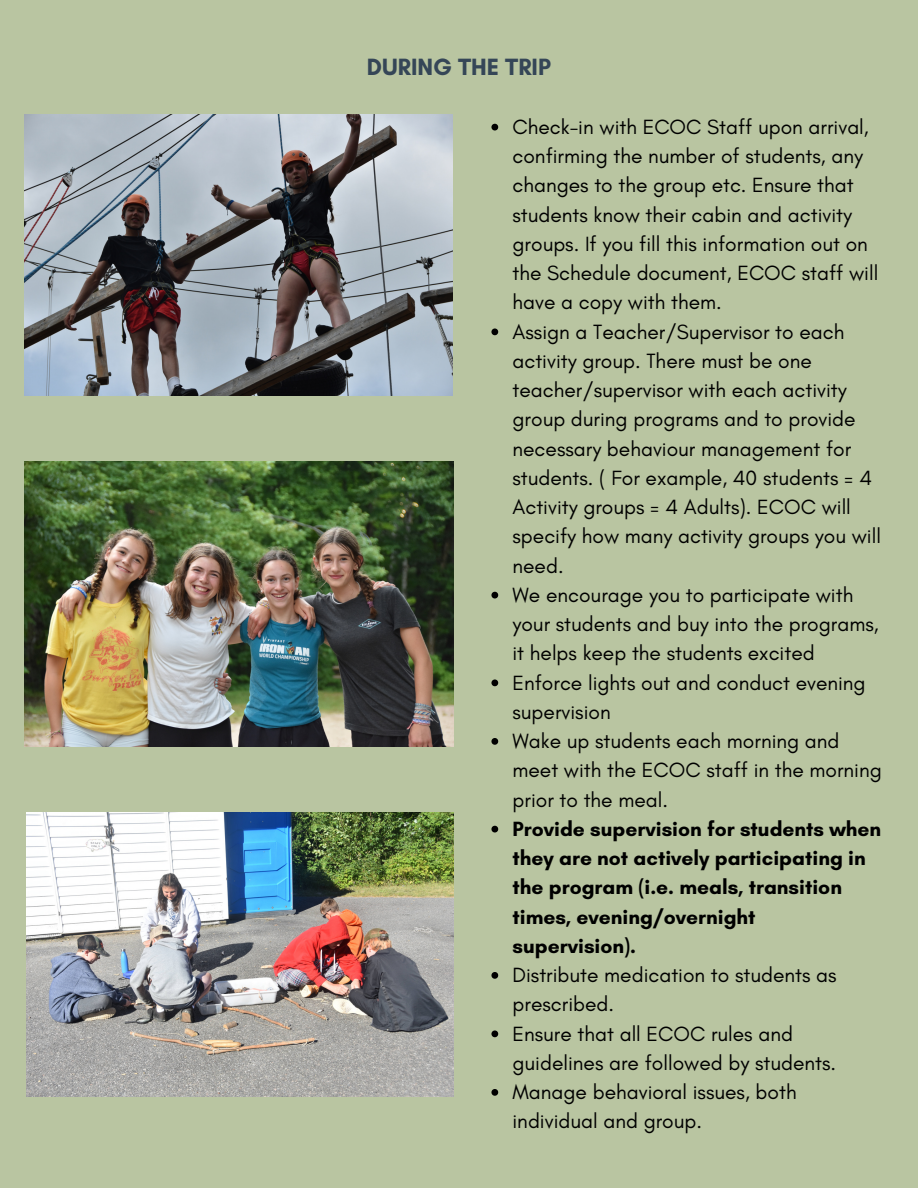
<style>
.page{position:relative;width:918px;height:1188px;background:#b9c5a1}
.page>*{position:absolute;margin:0;border:0;box-sizing:border-box;transform-origin:0 0}
.t1{font:700 24px "Glacial Indifference";color:#354657}
.t2{font:21px/29.2px "Glacial Indifference";color:#000}
.t3{font:700 21px/29.2px "Glacial Indifference";color:#000}
</style>
<div class="page">
<img style="left:27px;top:812px;width:426px;height:285px">
<img style="left:25px;top:115px;width:427px;height:281px">
<img style="left:25px;top:461px;width:428px;height:286px">
<svg style="left:491px;top:124px;width:7px;height:6px"></svg>
<svg style="left:491px;top:328px;width:7px;height:7px"></svg>
<svg style="left:491px;top:592px;width:7px;height:6px"></svg>
<svg style="left:491px;top:679px;width:7px;height:7px"></svg>
<svg style="left:491px;top:738px;width:7px;height:7px"></svg>
<svg style="left:491px;top:826px;width:7px;height:6px"></svg>
<svg style="left:491px;top:972px;width:7px;height:7px"></svg>
<svg style="left:491px;top:1030px;width:7px;height:7px"></svg>
<svg style="left:491px;top:1089px;width:7px;height:7px"></svg>
<p class="t1" style="left:367px;top:52px;width:186px">DURING THE TRIP</p>
<p class="t2" style="left:513px;top:112px;width:367px">Check-in with ECOC Staff upon arrival, confirming the number of students, any changes to the group etc. Ensure that students know their cabin and activity groups. If you fill this information out on the Schedule document, ECOC staff will have a copy with them.</p>
<p class="t2" style="left:513px;top:317px;width:370px">Assign a Teacher/Supervisor to each activity group. There must be one teacher/supervisor with each activity group during programs and to provide necessary behaviour management for students. ( For example, 40 students = 4<br>Activity groups = 4 Adults). ECOC will specify how many activity groups you will need.</p>
<p class="t2" style="left:513px;top:580px;width:368px">We encourage you to participate with your students and buy into the programs, it helps keep the students excited</p>
<p class="t2" style="left:513px;top:668px;width:355px">Enforce lights out and conduct evening supervision</p>
<p class="t2" style="left:513px;top:726px;width:371px">Wake up students each morning and meet with the ECOC staff in the morning prior to the meal.</p>
<p class="t3" style="left:513px;top:814px;width:370px">Provide supervision for students when they are not actively participating in the program (i.e. meals, transition times, evening/overnight supervision).</p>
<p class="t2" style="left:513px;top:960px;width:326px">Distribute medication to students as prescribed.</p>
<p class="t2" style="left:513px;top:1019px;width:325px">Ensure that all ECOC rules and guidelines are followed by students.</p>
<p class="t2" style="left:513px;top:1077px;width:286px">Manage behavioral issues, both individual and group.</p>
</div>
